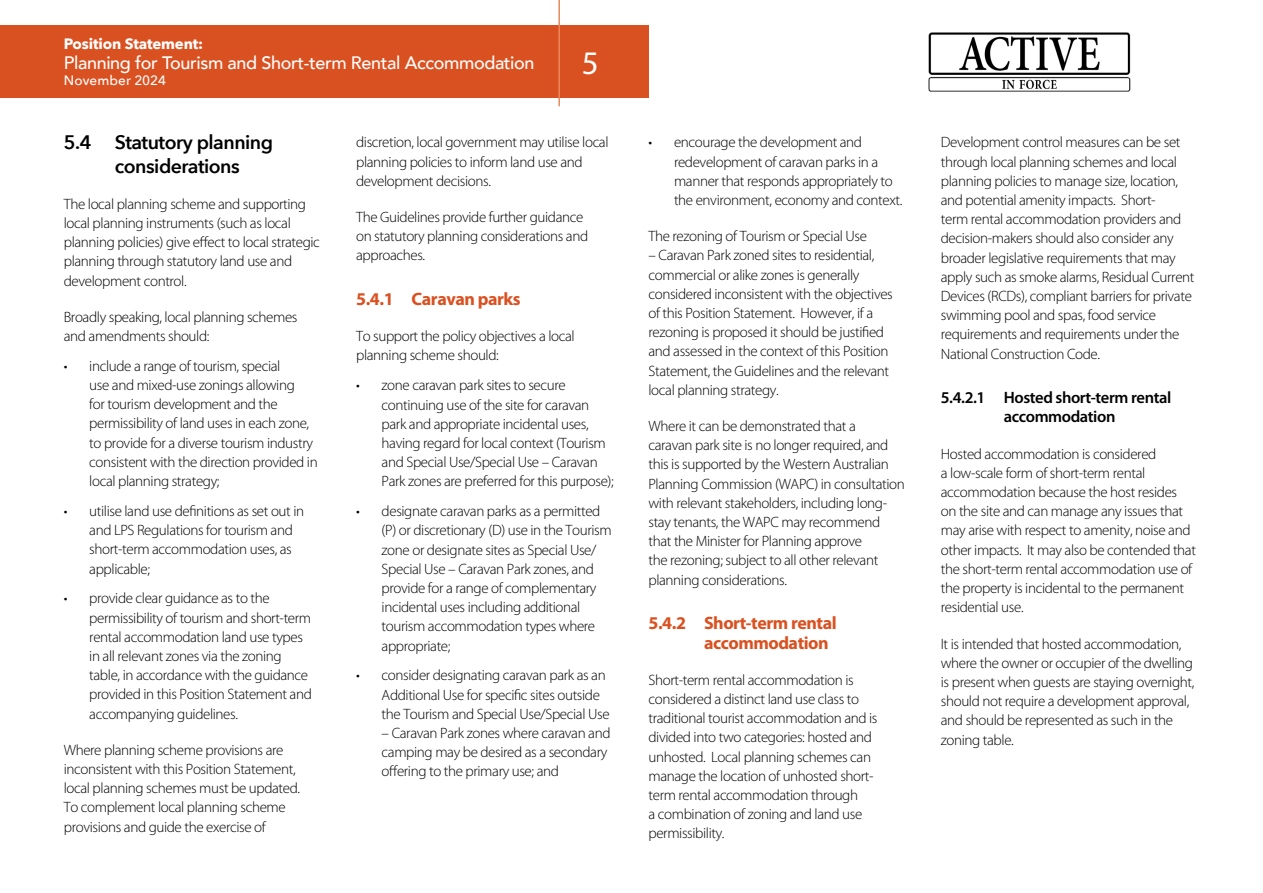
<style>
.page{position:relative;width:1263px;height:893px;background:#fff}
.page>*{position:absolute;margin:0;border:0;box-sizing:border-box;transform-origin:0 0}
.t1{font:33px "Myriad Pro";color:#fff}
.t2{font:600 19.5px/23.4px "Avenir Next";letter-spacing:-.025em;color:#000}
.t3{font:700 18px/19.2px "Myriad Pro";letter-spacing:-.025em;color:#da5121}
.t4{font:500 18px "Avenir";letter-spacing:-.02em;color:#fff}
.t5{font:600 16.5px/19.2px "Myriad Pro";letter-spacing:-.025em;color:#000;text-align:center}
.t6{font:300 15px/19.2px "Myriad Pro";letter-spacing:-.025em;color:#000}
.t7{font:700 15px "Avenir Next";letter-spacing:-.01em;color:#fff}
.t8{font:500 13.5px "Avenir Next";letter-spacing:.005em;color:#fff}
</style>
<div class="page">
<div style="left:0;top:26px;width:648px;height:72px;background:#da5121"></div>
<hr style="left:558px;top:0;width:2px;height:106px;background:#e7895c">
<img style="left:928px;top:32px;width:203px;height:60px">
<p class="t7" style="left:64px;top:31px;width:141px">Position Statement:</p>
<p class="t4" style="left:64px;top:47px;width:472px">Planning for Tourism and Short-term Rental Accommodation</p>
<p class="t8" style="left:64px;top:69px;width:104px">November 2024</p>
<h1 class="t1" style="left:582px;top:42px;width:18px">5</h1>
<h2 class="t2" style="left:115px;top:130px;width:160px;text-indent:-51px">5.4 Statutory planning considerations</h2>
<p class="t6" style="left:64px;top:194px;width:258px">The local planning scheme and supporting local planning instruments (such as local planning policies) give effect to local strategic planning through statutory land use and development control.</p>
<p class="t6" style="left:64px;top:307px;width:235px">Broadly speaking, local planning schemes and amendments should:</p>
<p class="t6" style="left:89px;top:356px;width:230px;text-indent:-26px">• include a range of tourism, special<br>use and mixed-use zonings allowing<br>for tourism development and the permissibility of land uses in each zone, to provide for a diverse tourism industry consistent with the direction provided in local planning strategy;</p>
<p class="t6" style="left:89px;top:501px;width:216px;text-indent:-26px">• utilise land use definitions as set out in and LPS Regulations for tourism and short-term accommodation uses, as applicable;</p>
<p class="t6" style="left:89px;top:589px;width:224px;text-indent:-26px">• provide clear guidance as to the permissibility of tourism and short-term rental accommodation land use types in all relevant zones via the zoning table, in accordance with the guidance provided in this Position Statement and accompanying guidelines.</p>
<p class="t6" style="left:64px;top:740px;width:238px">Where planning scheme provisions are inconsistent with this Position Statement, local planning schemes must be updated.<br>To complement local planning scheme provisions and guide the exercise of</p>
<p class="t6" style="left:356px;top:133px;width:254px">discretion, local government may utilise local planning policies to inform land use and development decisions.</p>
<p class="t6" style="left:356px;top:207px;width:234px">The Guidelines provide further guidance on statutory planning considerations and approaches.</p>
<p class="t3" style="left:356px;top:289px;width:166px">5.4.1 Caravan parks</p>
<p class="t6" style="left:356px;top:327px;width:220px">To support the policy objectives a local planning scheme should:</p>
<p class="t6" style="left:382px;top:376px;width:234px;text-indent:-26px">• zone caravan park sites to secure continuing use of the site for caravan park and appropriate incidental uses, having regard for local context (Tourism and Special Use/Special Use – Caravan Park zones are preferred for this purpose);</p>
<p class="t6" style="left:382px;top:501px;width:232px;text-indent:-26px">• designate caravan parks as a permitted (P) or discretionary (D) use in the Tourism zone or designate sites as Special Use/ Special Use – Caravan Park zones, and provide for a range of complementary incidental uses including additional tourism accommodation types where appropriate;</p>
<p class="t6" style="left:382px;top:666px;width:229px;text-indent:-26px">• consider designating caravan park as an<br>Additional Use for specific sites outside the Tourism and Special Use/Special Use</p>
<p class="t6" style="left:382px;top:723px;width:230px">– Caravan Park zones where caravan and camping may be desired as a secondary offering to the primary use; and</p>
<p class="t6" style="left:674px;top:133px;width:230px;text-indent:-26px">• encourage the development and redevelopment of caravan parks in a manner that responds appropriately to the environment, economy and context.</p>
<p class="t6" style="left:648px;top:226px;width:220px">The rezoning of Tourism or Special Use</p>
<p class="t6" style="left:648px;top:246px;width:246px">– Caravan Park zoned sites to residential, commercial or alike zones is generally considered inconsistent with the objectives of this Position Statement. However, if a rezoning is proposed it should be justified and assessed in the context of this Position Statement, the Guidelines and the relevant local planning strategy.</p>
<p class="t6" style="left:648px;top:416px;width:258px">Where it can be demonstrated that a<br>caravan park site is no longer required, and this is supported by the Western Australian Planning Commission (WAPC) in consultation with relevant stakeholders, including long&shy;stay tenants, the WAPC may recommend that the Minister for Planning approve<br>the rezoning; subject to all other relevant planning considerations.</p>
<p class="t3" style="left:704px;top:613px;width:134px;text-indent:-55px">5.4.2 Short-term rental accommodation</p>
<p class="t6" style="left:648px;top:670px;width:231px">Short-term rental accommodation is considered a distinct land use class to traditional tourist accommodation and is divided into two categories: hosted and unhosted. Local planning schemes can manage the location of unhosted short&shy;term rental accommodation through<br>a combination of zoning and land use permissibility.</p>
<p class="t6" style="left:941px;top:133px;width:255px">Development control measures can be set through local planning schemes and local planning policies to manage size, location, and potential amenity impacts. Short-<br>term rental accommodation providers and decision-makers should also consider any broader legislative requirements that may apply such as smoke alarms, Residual Current Devices (RCDs), compliant barriers for private swimming pool and spas, food service requirements and requirements under the National Construction Code.</p>
<p class="t5" style="left:941px;top:388px;width:232px">5.4.2.1 Hosted short-term rental accommodation</p>
<p class="t6" style="left:941px;top:444px;width:257px">Hosted accommodation is considered<br>a low-scale form of short-term rental accommodation because the host resides on the site and can manage any issues that may arise with respect to amenity, noise and other impacts. It may also be contended that the short-term rental accommodation use of the property is incidental to the permanent residential use.</p>
<p class="t6" style="left:941px;top:634px;width:255px">It is intended that hosted accommodation, where the owner or occupier of the dwelling is present when guests are staying overnight, should not require a development approval, and should be represented as such in the zoning table.</p>
</div>
